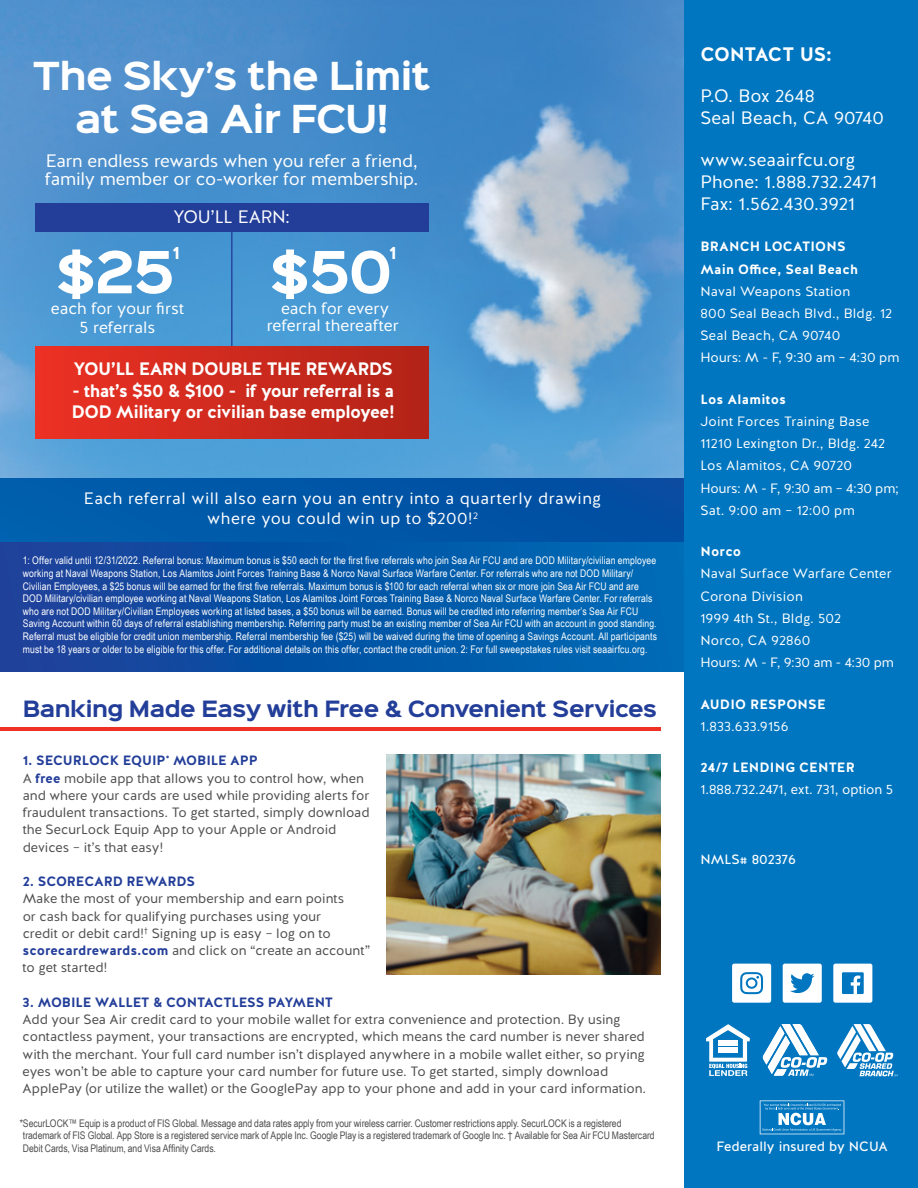
<style>
.page{position:relative;width:918px;height:1188px;background:#fff}
.page>*{position:absolute;margin:0;border:0;box-sizing:border-box;transform-origin:0 0}
.t1{font:700 52.2px "Sinkin Sans 700";color:#fff}
.t2{font:700 34.8px/43.2px "Sinkin Sans 700";letter-spacing:-.02em;color:#fff;text-align:center}
.t3{font:700 20.25px "Sinkin Sans 700";letter-spacing:-.025em;color:#233e99}
.t4{font:700 19.5px "Halis GR";letter-spacing:-.025em;color:#fff}
.t5{font:18px/22.2px "Halis GR";letter-spacing:-.005em;color:#fff}
.t6{font:700 18px/21.6px "Halis GR";letter-spacing:-.04em;color:#fff}
.t7{font:16.5px/19.8px "Halis GR";letter-spacing:.02em;color:#fff;text-align:center}
.t8{font:16.5px/16.6px "Halis GR";color:#fff;text-align:center}
.t9{font:16.5px/18.5px "Halis GR";letter-spacing:-.005em;color:#fff;text-align:center}
.t10{font:700 14.85px "Sinkin Sans 700";color:#fff}
.t11{font:13.5px/17.2px "Halis GR";color:#4d4d4f}
.t12{font:13.5px/22.2px "Halis GR";letter-spacing:.015em;color:#fff}
.t13{font:700 13.5px/22.2px "Halis GR";letter-spacing:.015em;color:#fff}
.t14{font:700 13.5px "Halis GR";letter-spacing:-.015em;color:#233e99}
.t15{font:13.5px "Halis GR";color:#fff}
.t16{font:10.5px/12.6px "Arial Narrow";letter-spacing:.015em;color:#fff}
.t17{font:10.5px/12.6px "Arial Narrow";letter-spacing:-.005em;color:#4d4d4f}
.s1{font-weight:700;color:#233e99}
</style>
<div class="page">
<img style="left:0;top:0;width:684px;height:478px">
<div style="left:0;top:478px;width:728px;height:193px;background:linear-gradient(to right,#183f98,#006eb8)"></div>
<div style="left:0;top:478px;width:728px;height:64px;background:#0056a7"></div>
<hr style="left:0;top:728px;width:661px;height:3px;background:#ee3124">
<div style="left:684px;top:0;width:234px;height:1188px;background:#0076c0"></div>
<svg style="left:760px;top:1101px;width:84px;height:33px"></svg>
<svg style="left:706px;top:1024px;width:44px;height:52px"></svg>
<svg style="left:837px;top:1024px;width:61px;height:52px"></svg>
<svg style="left:783px;top:964px;width:39px;height:39px"></svg>
<svg style="left:763px;top:1024px;width:64px;height:52px"></svg>
<svg style="left:732px;top:964px;width:39px;height:39px;background:#d8eaf5"></svg>
<svg style="left:833px;top:964px;width:39px;height:39px"></svg>
<div style="left:35px;top:204px;width:393px;height:28px;background:#233e99"></div>
<hr style="left:231px;top:226px;width:2px;height:122px;background:#233e99">
<div style="left:35px;top:347px;width:393px;height:92px;background:linear-gradient(to right,#ec3124,#b22318)"></div>
<img style="left:386px;top:754px;width:275px;height:220px">
<h2 class="t2" style="left:33px;top:56px;width:399px">The Sky’s the Limit at Sea Air FCU!</h2>
<h3 class="t5" style="left:45px;top:152px;width:375px;line-height:18px">Earn endless rewards when you refer a friend, family member or co-worker for membership.</h3>
<h3 class="t5" style="left:173px;top:206px;width:118px">YOU’LL EARN:</h3>
<h1 class="t1" style="left:55px;top:245px;width:121px">$25</h1>
<h3 class="t10" style="left:173px;top:246px;width:9px">1</h3>
<h3 class="t9" style="left:51px;top:300px;width:135px">each for your first<br>5 referrals</h3>
<h1 class="t1" style="left:269px;top:245px;width:125px">$50</h1>
<h3 class="t10" style="left:390px;top:246px;width:9px">1</h3>
<h3 class="t8" style="left:267px;top:301px;width:134px">each for every referral thereafter</h3>
<h3 class="t6" style="left:74px;top:358px;width:321px">YOU’LL EARN DOUBLE THE REWARDS</h3>
<h3 class="t6" style="left:72px;top:380px;width:325px">- that’s $50 &amp; $100 - if your referral is a<br>DOD Military or civilian base employee!</h3>
<h3 class="t7" style="left:84px;top:489px;width:519px">Each referral will also earn you an entry into a quarterly drawing where you could win up to $200!<sup>2</sup></h3>
<p class="t16" style="left:23px;top:554px;width:636px">1: Offer valid until 12/31/2022. Referral bonus: Maximum bonus is $50 each for the first five referrals who join Sea Air FCU and are DOD Military/civilian employee working at Naval Weapons Station, Los Alamitos Joint Forces Training Base &amp; Norco Naval Surface Warfare Center. For referrals who are not DOD Military/ Civilian Employees, a $25 bonus will be earned for the first five referrals. Maximum bonus is $100 for each referral when six or more join Sea Air FCU and are DOD Military/civilian employee working at Naval Weapons Station, Los Alamitos Joint Forces Training Base &amp; Norco Naval Surface Warfare Center. For referrals who are not DOD Military/Civilian Employees working at listed bases, a $50 bonus will be earned. Bonus will be credited into referring member’s Sea Air FCU Saving Account within 60 days of referral establishing membership. Referring party must be an existing member of Sea Air FCU with an account in good standing.<br>Referral must be eligible for credit union membership. Referral membership fee ($25) will be waived during the time of opening a Savings Account. All participants must be 18 years or older to be eligible for this offer. For additional details on this offer, contact the credit union. 2: For full sweepstakes rules visit seaairfcu.org.</p>
<h3 class="t3" style="left:23px;top:698px;width:636px">Banking Made Easy with Free &amp; Convenient Services</h3>
<p class="t11" style="left:23px;top:752px;width:348px"><span class="s1">1. SECURLOCK EQUIP</span><sup>*</sup> <span class="s1">MOBILE APP<br></span>A <span class="s1">free</span> mobile app that allows you to control how, when and where your cards are used while providing alerts for fraudulent transactions. To get started, simply download the SecurLock Equip App to your Apple or Android devices – it’s that easy!</p>
<p class="t14" style="left:23px;top:873px;width:174px">2. SCORECARD REWARDS</p>
<p class="t11" style="left:23px;top:890px;width:349px">Make the most of your membership and earn points<br>or cash back for qualifying purchases using your<br>credit or debit card!<sup>†</sup> Signing up is easy – log on to <span class="s1">scorecardrewards.com</span> and click on “create an account” to get started!</p>
<p class="t14" style="left:23px;top:993px;width:312px">3. MOBILE WALLET &amp; CONTACTLESS PAYMENT</p>
<p class="t11" style="left:23px;top:1011px;width:625px">Add your Sea Air credit card to your mobile wallet for extra convenience and protection. By using contactless payment, your transactions are encrypted, which means the card number is never shared with the merchant. Your full card number isn’t displayed anywhere in a mobile wallet either, so prying eyes won’t be able to capture your card number for future use. To get started, simply download ApplePay (or utilize the wallet) or the GooglePay app to your phone and add in your card information.</p>
<p class="t17" style="left:23px;top:1116px;width:633px;text-indent:-3px">*SecurLOCK™ Equip is a product of FIS Global. Message and data rates apply from your wireless carrier. Customer restrictions apply. SecurLOCK is a registered trademark of FIS Global. App Store is a registered service mark of Apple Inc. Google Play is a registered trademark of Google Inc. † Available for Sea Air FCU Mastercard<br>Debit Cards, Visa Platinum, and Visa Affinity Cards.</p>
<h3 class="t4" style="left:700px;top:41px;width:133px">CONTACT US:</h3>
<h3 class="t5" style="left:700px;top:85px;width:185px">P.O. Box 2648<br>Seal Beach, CA 90740</h3>
<h3 class="t5" style="left:700px;top:149px;width:178px">www.seaairfcu.org<br>Phone: 1.888.732.2471<br>Fax: 1.562.430.3921</h3>
<p class="t13" style="left:700px;top:236px;width:159px">BRANCH LOCATIONS<br>Main Office, Seal Beach</p>
<p class="t12" style="left:700px;top:280px;width:200px">Naval Weapons Station<br>800 Seal Beach Blvd., Bldg. 12<br>Seal Beach, CA 90740<br>Hours: M - F, 9:30 am – 4:30 pm</p>
<p class="t13" style="left:700px;top:388px;width:87px">Los Alamitos</p>
<p class="t12" style="left:700px;top:411px;width:200px">Joint Forces Training Base<br>11210 Lexington Dr., Bldg. 242<br>Los Alamitos, CA 90720<br>Hours: M - F, 9:30 am – 4:30 pm;<br>Sat. 9:00 am – 12:00 pm</p>
<p class="t13" style="left:700px;top:541px;width:42px">Norco</p>
<p class="t12" style="left:700px;top:563px;width:195px">Naval Surface Warfare Center<br>Corona Division<br>1999 4th St., Bldg. 502<br>Norco, CA 92860<br>Hours: M - F, 9:30 am - 4:30 pm</p>
<p class="t13" style="left:700px;top:693px;width:127px">AUDIO RESPONSE</p>
<p class="t12" style="left:700px;top:715px;width:90px">1.833.633.9156</p>
<p class="t13" style="left:700px;top:757px;width:156px">24/7 LENDING CENTER</p>
<p class="t12" style="left:700px;top:779px;width:194px">1.888.732.2471, ext. 731, option 5</p>
<p class="t15" style="left:700px;top:850px;width:97px">NMLS# 802376</p>
<p class="t15" style="left:716px;top:1138px;width:173px">Federally insured by NCUA</p>
</div>
